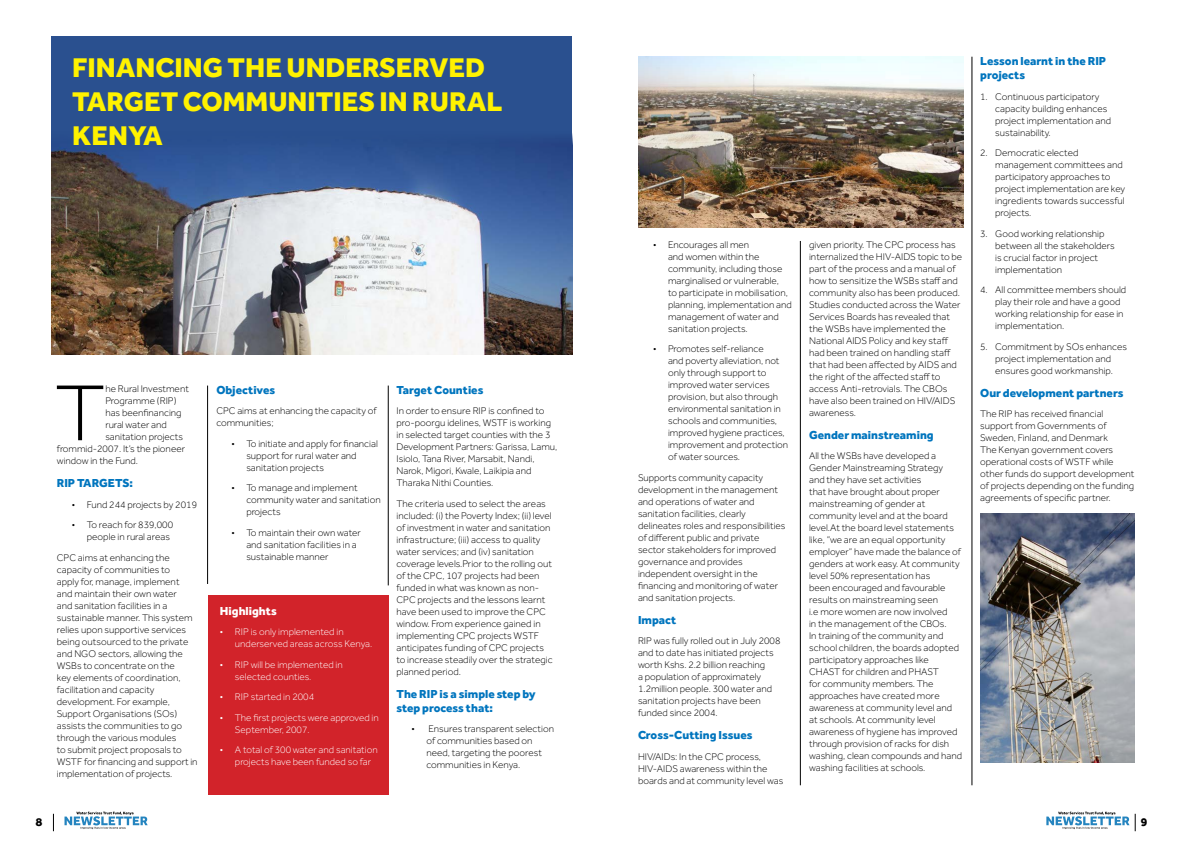
<style>
.page{position:relative;width:1191px;height:842px;background:#fff}
.page>*{position:absolute;margin:0;border:0;box-sizing:border-box;transform-origin:0 0}
.t1{font:300 82px "Effra";color:#000}
.t2{font:800 28px/33.6px "Effra";color:#fff200}
.t3{font:800 12px/14.4px "Effra";color:#0075be}
.t4{font:800 12px "Effra";color:#fff}
.t5{font:800 12px "Effra";color:#000}
.t6{font:300 10px/12px "Effra";color:#000}
.t7{font:300 10px/12px "Effra";color:#fff}
</style>
<div class="page">
<svg style="left:64px;top:812px;width:84px;height:17px"></svg>
<svg style="left:53px;top:814px;width:1px;height:17px"></svg>
<svg style="left:1046px;top:812px;width:89px;height:19px"></svg>
<div style="left:208px;top:595px;width:180px;height:200px;background:#d2232a"></div>
<div style="left:52px;top:37px;width:520px;height:121px;background:#2a508f"></div>
<img style="left:51px;top:132px;width:521px;height:223px">
<hr style="left:207px;top:386px;width:1px;height:198px;background:#000">
<hr style="left:388px;top:386px;width:1px;height:199px;background:#000">
<img style="left:638px;top:57px;width:325px;height:171px">
<img style="left:980px;top:513px;width:154px;height:250px">
<hr style="left:800px;top:241px;width:1px;height:544px;background:#000">
<hr style="left:971px;top:57px;width:1px;height:728px;background:#000">
<h2 class="t2" style="left:72px;top:50px;width:431px">FINANCING THE UNDERSERVED<br>TARGET COMMUNITIES IN RURAL<br>KENYA</h2>
<h1 class="t1" style="left:55px;top:367px;width:52px">T</h1>
<p class="t6" style="left:105px;top:383px;width:85px">he Rural Investment</p>
<p class="t6" style="left:105px;top:395px;width:73px">Programme (RIP)</p>
<p class="t6" style="left:105px;top:407px;width:78px">has beenfinancing</p>
<p class="t6" style="left:105px;top:419px;width:63px">rural water and</p>
<p class="t6" style="left:105px;top:431px;width:79px">sanitation projects</p>
<p class="t6" style="left:57px;top:443px;width:130px">frommid-2007. It’s the pioneer</p>
<p class="t6" style="left:57px;top:455px;width:83px">window in the Fund.</p>
<p class="t3" style="left:57px;top:476px;width:78px">RIP TARGETS:</p>
<p class="t6" style="left:72px;top:498px;width:127px">• Fund 244 projects by 2019</p>
<p class="t6" style="left:87px;top:519px;width:88px;text-indent:-15px">• To reach for 839,000 people in rural areas</p>
<p class="t6" style="left:57px;top:551px;width:142px">CPC aims at enhancing the capacity of communities to<br>apply for, manage, implement and maintain their own water<br>and sanitation facilities in a sustainable manner. This system relies upon supportive services being outsourced to the private and NGO sectors, allowing the<br>WSBs to concentrate on the<br>key elements of coordination, facilitation and capacity development. For example,<br>Support Organisations (SOs) assists the communities to go through the various modules<br>to submit project proposals to<br>WSTF for financing and support in implementation of projects.</p>
<p class="t3" style="left:216px;top:382px;width:60px">Objectives</p>
<p class="t6" style="left:216px;top:405px;width:162px">CPC aims at enhancing the capacity of communities;</p>
<p class="t6" style="left:246px;top:437px;width:133px;text-indent:-15px">• To initiate and apply for financial support for rural water and sanitation projects</p>
<p class="t6" style="left:246px;top:482px;width:136px;text-indent:-15px">• To manage and implement community water and sanitation projects</p>
<p class="t6" style="left:246px;top:526px;width:116px;text-indent:-15px">• To maintain their own water and sanitation facilities in a sustainable manner</p>
<p class="t4" style="left:220px;top:603px;width:58px">Highlights</p>
<p class="t7" style="left:235px;top:626px;width:139px;text-indent:-15px">• RIP is only implemented in underserved areas across Kenya.</p>
<p class="t7" style="left:235px;top:658px;width:109px;text-indent:-15px">• RIP will be implemented in selected counties.</p>
<p class="t7" style="left:220px;top:691px;width:96px">• RIP started in 2004</p>
<p class="t7" style="left:235px;top:711px;width:145px;text-indent:-15px">• The first projects were approved in<br>September, 2007.</p>
<p class="t7" style="left:235px;top:744px;width:144px;text-indent:-15px">• A total of 300 water and sanitation projects have been funded so far</p>
<p class="t3" style="left:396px;top:382px;width:88px">Target Counties</p>
<p class="t6" style="left:396px;top:405px;width:162px">In order to ensure RIP is confined to pro-poorgu idelines, WSTF is working in selected target counties with the 3<br>Development Partners: Garissa, Lamu, Isiolo, Tana River, Marsabit, Nandi, Narok, Migori, Kwale, Laikipia and Tharaka Nithi Counties.</p>
<p class="t6" style="left:396px;top:497px;width:158px">The criteria used to select the areas included: (i) the Poverty Index; (ii) level of investment in water and sanitation infrastructure; (iii) access to quality water services; and (iv) sanitation coverage levels.Prior to the rolling out of the CPC, 107 projects had been funded in what was known as non-CPC projects and the lessons learnt have been used to improve the CPC window. From experience gained in implementing CPC projects WSTF anticipates funding of CPC projects to increase steadily over the strategic planned period.</p>
<p class="t3" style="left:396px;top:686px;width:141px">The RIP is a simple step by step process that:</p>
<p class="t6" style="left:426px;top:723px;width:129px;text-indent:-15px">• Ensures transparent selection of communities based on need, targeting the poorest communities in Kenya.</p>
<p class="t6" style="left:668px;top:238px;width:125px;text-indent:-15px">• Encourages all men<br>and women within the community, including those marginalised or vulnerable,<br>to participate in mobilisation, planning, implementation and management of water and sanitation projects.</p>
<p class="t6" style="left:668px;top:343px;width:122px;text-indent:-15px">• Promotes self-reliance<br>and poverty alleviation, not only through support to improved water services provision, but also through environmental sanitation in schools and communities, improved hygiene practices, improvement and protection of water sources.</p>
<p class="t6" style="left:638px;top:471px;width:149px">Supports community capacity development in the management and operations of water and sanitation facilities, clearly delineates roles and responsibilities of different public and private sector stakeholders for improved governance and provides independent oversight in the financing and monitoring of water and sanitation projects.</p>
<p class="t3" style="left:638px;top:612px;width:40px">Impact</p>
<p class="t6" style="left:638px;top:635px;width:144px">RIP was fully rolled out in July 2008 and to date has initiated projects worth Kshs. 2.2 billion reaching<br>a population of approximately<br>1.2million people. 300 water and sanitation projects have been funded since 2004.</p>
<p class="t3" style="left:638px;top:727px;width:116px">Cross-Cutting Issues</p>
<p class="t6" style="left:638px;top:750px;width:147px">HIV/AIDs: In the CPC process,<br>HIV-AIDS awareness within the boards and at community level was</p>
<p class="t6" style="left:809px;top:238px;width:155px">given priority. The CPC process has internalized the HIV-AIDS topic to be part of the process and a manual of how to sensitize the WSBs staff and community also has been produced.<br>Studies conducted across the Water<br>Services Boards has revealed that the WSBs have implemented the<br>National AIDS Policy and key staff had been trained on handling staff that had been affected by AIDS and the right of the affected staff to access Anti-retrovials. The CBOs have also been trained on HIV/AIDS awareness.</p>
<p class="t3" style="left:809px;top:427px;width:126px">Gender mainstreaming</p>
<p class="t6" style="left:809px;top:450px;width:154px">All the WSBs have developed a<br>Gender Mainstreaming Strategy<br>and they have set activities<br>that have brought about proper mainstreaming of gender at community level and at the board level.At the board level statements like, ”we are an equal opportunity employer” have made the balance of genders at work easy. At community level 50% representation has<br>been encouraged and favourable results on mainstreaming seen<br>i.e more women are now involved<br>in the management of the CBOs.<br>In training of the community and school children, the boards adopted participatory approaches like<br>CHAST for children and PHAST<br>for community members. The approaches have created more awareness at community level and at schools. At community level awareness of hygiene has improved through provision of racks for dish washing, clean compounds and hand washing facilities at schools.</p>
<p class="t3" style="left:980px;top:53px;width:127px">Lesson learnt in the RIP projects</p>
<p class="t6" style="left:995px;top:90px;width:117px;text-indent:-15px">1. Continuous participatory capacity building enhances project implementation and sustainability.</p>
<p class="t6" style="left:995px;top:147px;width:131px;text-indent:-15px">2. Democratic elected management committees and participatory approaches to project implementation are key ingredients towards successful projects.</p>
<p class="t6" style="left:995px;top:227px;width:121px;text-indent:-15px">3. Good working relationship between all the stakeholders is crucial factor in project implementation</p>
<p class="t6" style="left:995px;top:284px;width:133px;text-indent:-15px">4. All committee members should play their role and have a good working relationship for ease in implementation.</p>
<p class="t6" style="left:980px;top:340px;width:148px;text-align:center">5. Commitment by SOs enhances project implementation and ensures good workmanship.</p>
<p class="t3" style="left:980px;top:385px;width:145px">Our development partners</p>
<p class="t6" style="left:980px;top:408px;width:156px">The RIP has received financial support from Governments of<br>Sweden, Finland, and Denmark<br>The Kenyan government covers operational costs of WSTF while other funds do support development of projects depending on the funding agreements of specific partner.</p>
<p class="t5" style="left:35px;top:814px;width:9px">8</p>
<p class="t5" style="left:1140px;top:814px;width:8px">9</p>
</div>
